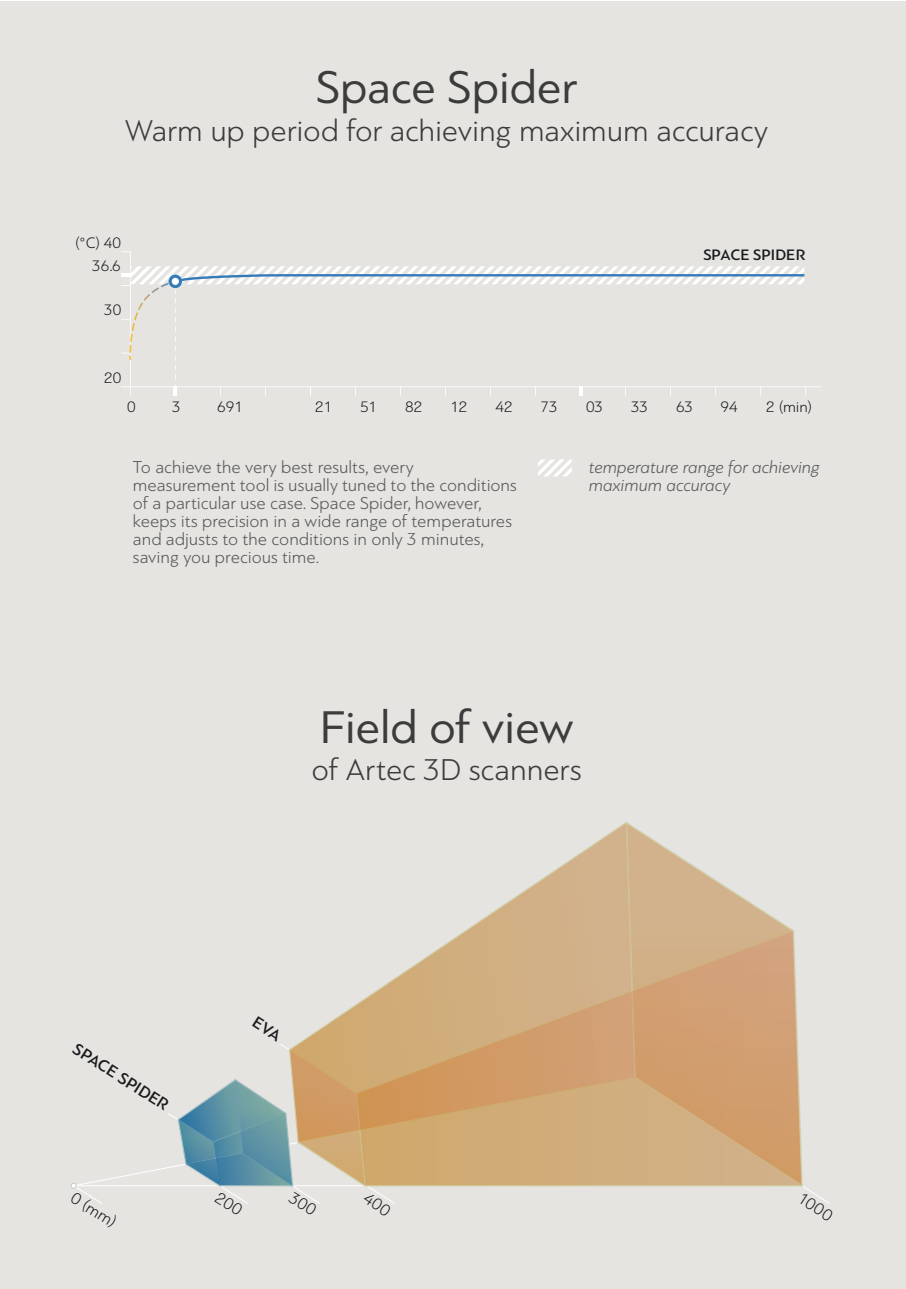
<style>
.page{position:relative;width:906px;height:1289px;background:#fff}
.page>*{position:absolute;margin:0;border:0;box-sizing:border-box;transform-origin:0 0}
.t1{font:48px "PF Bague Sans Pro";letter-spacing:-.01em;color:#3d3c3d}
._2d_Title{font:300 31.5px "PF Bague Sans Pro";letter-spacing:-.005em;color:#3d3c3d}
.t2{font:300 18px/18px "PF Bague Sans Pro";color:#59595c}
.t3{font:italic 300 18px/18px "PF Bague Sans Pro";letter-spacing:-.005em;color:#59595c}
.t4{font:500 17.1px "PF Bague Sans Pro";color:#1b1b1e}
.t5{font:300 17.1px "PF Bague Sans Pro";color:#1b1b1e}
.t6{font:300 15.9px "PF Bague Sans Pro";color:#1b1c1f}
.t7{font:500 15.9px "PF Bague Sans Pro";color:#1b1c1f}
</style>
<div class="page">
<div style="left:0;top:1px;width:905px;height:1287px;background:#e5e4e1"></div>
<svg style="left:121px;top:266px;width:685px;height:130px"></svg>
<svg style="left:538px;top:459px;width:34px;height:18px"></svg>
<hr style="left:74px;top:1185px;width:728px;height:1px;background:#fff">
<svg style="left:71px;top:1182px;width:31px;height:22px"></svg>
<svg style="left:339px;top:822px;width:455px;height:255px"></svg>
<svg style="left:396px;top:1077px;width:406px;height:109px;background:#d0a775"></svg>
<svg style="left:167px;top:1016px;width:229px;height:188px"></svg>
<p class="t1" style="left:316px;top:60px;width:262px">Space Spider</p>
<p class="_2d_Title" style="left:125px;top:113px;width:644px">Warm up period for achieving maximum accuracy</p>
<p class="t6" style="left:75px;top:233px;width:47px">(°C) 40</p>
<p class="t6" style="left:92px;top:257px;width:30px">36.6</p>
<p class="t6" style="left:104px;top:301px;width:19px">30</p>
<p class="t6" style="left:104px;top:368px;width:19px">20</p>
<p class="t6" style="left:127px;top:397px;width:10px">0</p>
<p class="t7" style="left:703px;top:246px;width:104px">SPACE SPIDER</p>
<p class="t6" style="left:172px;top:397px;width:10px">3</p>
<p class="t6" style="left:217px;top:397px;width:27px">691</p>
<p class="t6" style="left:315px;top:397px;width:19px">21</p>
<p class="t6" style="left:360px;top:397px;width:19px">51</p>
<p class="t6" style="left:405px;top:397px;width:19px">82</p>
<p class="t6" style="left:450px;top:397px;width:19px">12</p>
<p class="t6" style="left:495px;top:397px;width:19px">42</p>
<p class="t6" style="left:540px;top:397px;width:19px">73</p>
<p class="t6" style="left:586px;top:397px;width:19px">03</p>
<p class="t6" style="left:631px;top:397px;width:19px">33</p>
<p class="t6" style="left:676px;top:397px;width:19px">63</p>
<p class="t6" style="left:720px;top:397px;width:19px">94</p>
<p class="t6" style="left:766px;top:397px;width:47px">2 (min)</p>
<p class="t2" style="left:133px;top:458px;width:385px">To achieve the very best results, every measurement tool is usually tuned to the conditions of a particular use case. Space Spider, however, keeps its precision in a wide range of temperatures and adjusts to the conditions in only 3 minutes, saving you precious time.</p>
<p class="t3" style="left:589px;top:458px;width:233px">temperature range for achieving maximum accuracy</p>
<p class="t4" style="left:80px;top:1038px;width:112px;rotate:33deg">SPACE SPIDER</p>
<p class="t1" style="left:320px;top:698px;width:255px">Field of view</p>
<p class="_2d_Title" style="left:311px;top:752px;width:272px">of Artec 3D scanners</p>
<p class="t5" style="left:78px;top:1187px;width:52px;rotate:32deg">0 (mm)</p>
<p class="t5" style="left:805px;top:1187px;width:39px;rotate:33deg">1000</p>
</div>
